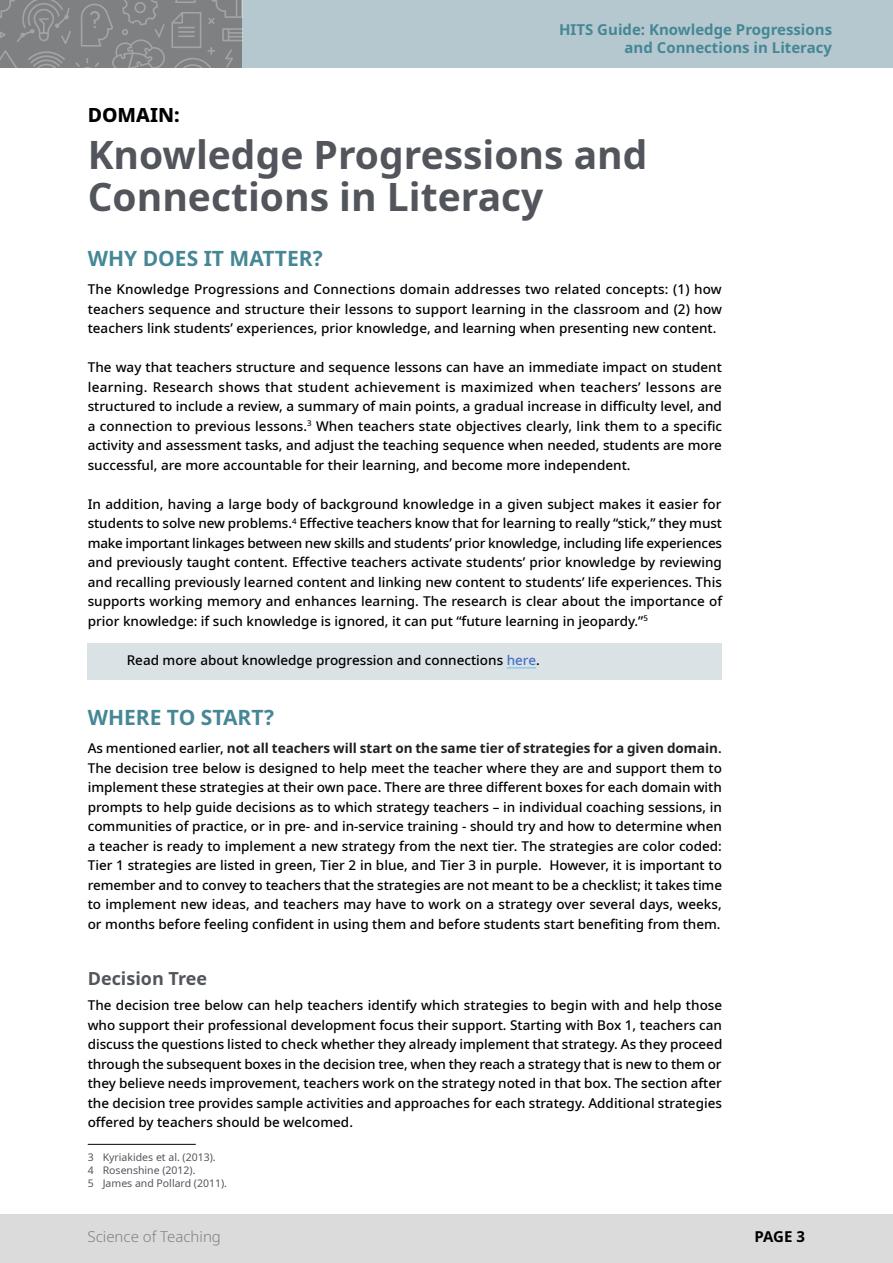
<style>
.page{position:relative;width:893px;height:1263px;background:#fff}
.page>*{position:absolute;margin:0;border:0;box-sizing:border-box;transform-origin:0 0}
.EF_Headline_1{font:700 39px/42px "Noto Sans";color:#52555b}
.H2new{font:700 21px "Noto Sans";color:#458795}
.Body{font:800 19.5px "Noto Sans";color:#000}
.Body-2{font:700 18px "Noto Sans";color:#52555b}
.t1{font:700 15px/18px "Noto Sans";color:#458795;text-align:right}
.t2{font:300 15px "Noto Sans";color:#7f8081}
.t3{font:700 15px "Noto Sans";color:#000}
.Body-3{font:500 13.5px/19.5px "Noto Sans";color:#000;text-align:justify}
.Footnote_text{font:10.5px "Noto Sans";color:#52555b}
.s1{color:#4472c4}
.s2{font-weight:700;color:#212121}
</style>
<div class="page">
<div style="left:0;top:0;width:893px;height:67px;background:#b5c8cf"></div>
<svg style="left:0;top:0;width:242px;height:67px;background:#848586"></svg>
<div style="left:0;top:1214px;width:893px;height:49px;background:#dcdbdc"></div>
<hr style="left:88px;top:1144px;width:108px;height:1px;background:#000">
<div style="left:88px;top:643px;width:634px;height:36px;background:#dbe2e6"></div>
<svg style="left:507px;top:667px;width:29px;height:1px"></svg>
<p class="Body" style="left:88px;top:101px;width:93px">DOMAIN:</p>
<p class="t1" style="left:559px;top:20px;width:274px">HITS Guide: Knowledge Progressions and Connections in Literacy</p>
<p class="EF_Headline_1" style="left:88px;top:134px;width:561px">Knowledge Progressions and<br>Connections in Literacy</p>
<p class="H2new" style="left:88px;top:243px;width:236px">WHY DOES IT MATTER?</p>
<p class="Body-3" style="left:88px;top:280px;width:636px">The Knowledge Progressions and Connections domain addresses two related concepts: (1) how teachers sequence and structure their lessons to support learning in the classroom and (2) how teachers link students’ experiences, prior knowledge, and learning when presenting new content.</p>
<p class="Body-3" style="left:88px;top:358px;width:636px">The way that teachers structure and sequence lessons can have an immediate impact on student learning. Research shows that student achievement is maximized when teachers’ lessons are structured to include a review, a summary of main points, a gradual increase in difficulty level, and a connection to previous lessons.<sup>3</sup> When teachers state objectives clearly, link them to a specific activity and assessment tasks, and adjust the teaching sequence when needed, students are more successful, are more accountable for their learning, and become more independent.</p>
<p class="Body-3" style="left:88px;top:494px;width:636px">In addition, having a large body of background knowledge in a given subject makes it easier for students to solve new problems.<sup>4</sup> Effective teachers know that for learning to really “stick,” they must make important linkages between new skills and students’ prior knowledge, including life experiences and previously taught content. Effective teachers activate students’ prior knowledge by reviewing and recalling previously learned content and linking new content to students’ life experiences. This supports working memory and enhances learning. The research is clear about the importance of prior knowledge: if such knowledge is ignored, it can put “future learning in jeopardy.”<sup>5</sup></p>
<p class="Body-3" style="left:127px;top:650px;width:415px">Read more about knowledge progression and connections <span class="s1">here</span>.</p>
<p class="H2new" style="left:88px;top:702px;width:188px">WHERE TO START?</p>
<p class="Body-3" style="left:88px;top:739px;width:636px">As mentioned earlier, <span class="s2">not all teachers will start on the same tier of strategies for a given domain</span>.<br>The decision tree below is designed to help meet the teacher where they are and support them to implement these strategies at their own pace. There are three different boxes for each domain with prompts to help guide decisions as to which strategy teachers – in individual coaching sessions, in communities of practice, or in pre- and in-service training - should try and how to determine when a teacher is ready to implement a new strategy from the next tier. The strategies are color coded:<br>Tier 1 strategies are listed in green, Tier 2 in blue, and Tier 3 in purple. However, it is important to remember and to convey to teachers that the strategies are not meant to be a checklist; it takes time to implement new ideas, and teachers may have to work on a strategy over several days, weeks, or months before feeling confident in using them and before students start benefiting from them.</p>
<p class="Body-2" style="left:88px;top:965px;width:121px">Decision Tree</p>
<p class="Body-3" style="left:88px;top:996px;width:636px">The decision tree below can help teachers identify which strategies to begin with and help those who support their professional development focus their support. Starting with Box 1, teachers can discuss the questions listed to check whether they already implement that strategy. As they proceed through the subsequent boxes in the decision tree, when they reach a strategy that is new to them or they believe needs improvement, teachers work on the strategy noted in that box. The section after the decision tree provides sample activities and approaches for each strategy. Additional strategies offered by teachers should be welcomed.</p>
<p class="Footnote_text" style="left:88px;top:1150px;width:129px">3 Kyriakides et al. (2013).</p>
<p class="Footnote_text" style="left:88px;top:1163px;width:109px">4 Rosenshine (2012).</p>
<p class="Footnote_text" style="left:88px;top:1175px;width:141px">5 James and Pollard (2011).</p>
<p class="t2" style="left:88px;top:1226px;width:135px">Science of Teaching</p>
<p class="t3" style="left:754px;top:1226px;width:52px">PAGE 3</p>
</div>
